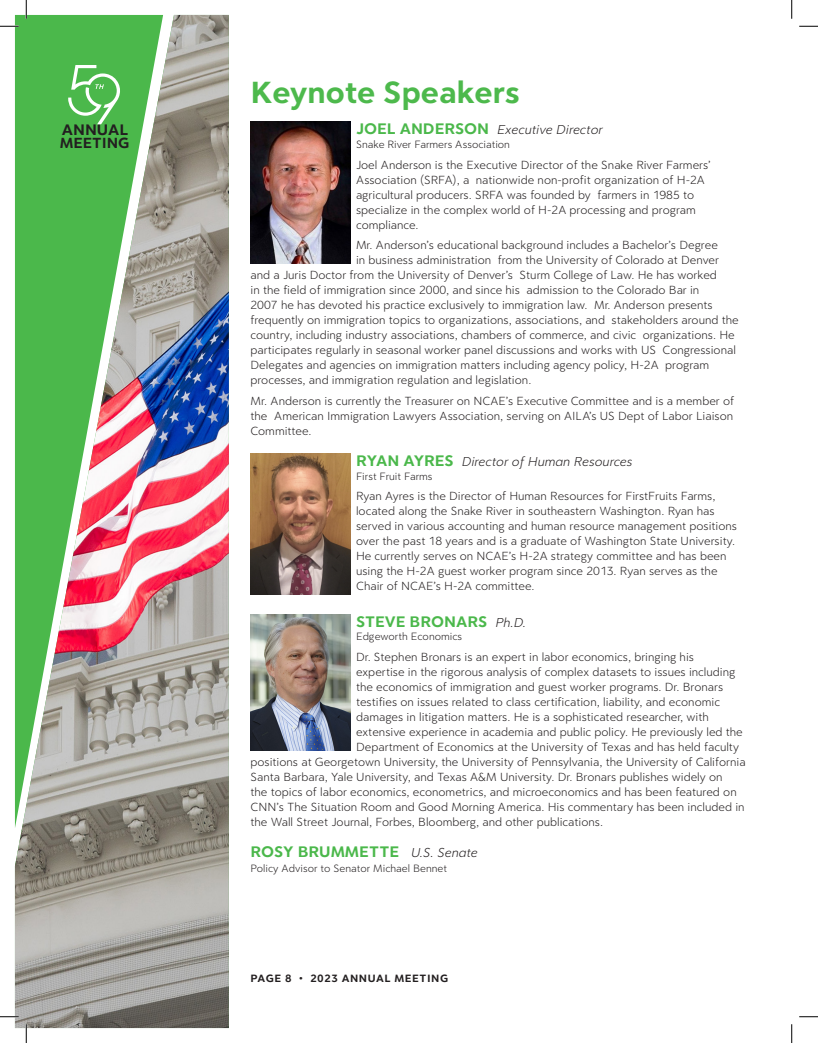
<style>
.page{position:relative;width:818px;height:1043px;background:#fff}
.page>*{position:absolute;margin:0;border:0;box-sizing:border-box;transform-origin:0 0}
.t1{font:700 32.5px "Clarika Pro Grot";color:#4db94c}
.t2{font:700 16.25px "Clarika Pro Grot";color:#4bb84b}
.t3{font:700 16.25px "Clarika Pro Grot";color:#231f20}
.t4{font:700 15.62px "Clarika Pro Grot";color:#231f20}
.t5{font:italic 300 13.75px "Clarika Pro Grot";color:#231f20}
.t6{font:300 12.5px/15px "Clarika Pro Grot";color:#231f20}
.t7{font:300 11.25px "Clarika Pro Grot";color:#231f20}
.t8{font:700 11.25px "Clarika Pro Grot";letter-spacing:.05em;color:#231f20}
.s1{font-weight:700;font-style:normal;font-size:16.25px;color:#4bb84b}
.s2{font-weight:300;font-style:italic;font-size:13.75px;color:#231f20}
</style>
<div class="page">
<img style="left:250px;top:122px;width:100px;height:141px">
<img style="left:250px;top:453px;width:100px;height:141px">
<img style="left:250px;top:614px;width:100px;height:136px">
<img style="left:15px;top:15px;width:214px;height:1013px">
<svg style="left:68px;top:65px;width:52px;height:59px"></svg>
<svg style="left:0;top:25px;width:19px;height:2px"></svg>
<svg style="left:799px;top:25px;width:19px;height:2px"></svg>
<svg style="left:0;top:1015px;width:19px;height:2px"></svg>
<svg style="left:799px;top:1016px;width:19px;height:1px"></svg>
<svg style="left:25px;top:0;width:2px;height:19px"></svg>
<svg style="left:25px;top:1024px;width:2px;height:18px"></svg>
<svg style="left:791px;top:0;width:1px;height:19px"></svg>
<svg style="left:791px;top:1024px;width:1px;height:18px"></svg>
<p class="t3" style="left:62px;top:120px;width:68px">ANNUAL</p>
<p class="t4" style="left:60px;top:133px;width:71px">MEETING</p>
<p class="t1" style="left:250px;top:72px;width:271px">Keynote Speakers</p>
<p class="t5" style="left:356px;top:121px;width:248px"><span class="s1">JOEL ANDERSON</span> Executive Director</p>
<p class="t7" style="left:356px;top:137px;width:155px">Snake River Farmers Association</p>
<p class="t6" style="left:356px;top:157px;width:356px">Joel Anderson is the Executive Director of the Snake River Farmers’ Association (SRFA), a nationwide non-profit organization of H-2A agricultural producers. SRFA was founded by farmers in 1985 to specialize in the complex world of H-2A processing and program compliance.</p>
<p class="t6" style="left:356px;top:237px;width:363px">Mr. Anderson’s educational background includes a Bachelor’s Degree</p>
<p class="t6" style="left:356px;top:252px;width:364px">in business administration from the University of Colorado at Denver</p>
<p class="t6" style="left:250px;top:267px;width:468px">and a Juris Doctor from the University of Denver’s Sturm College of Law. He has worked</p>
<p class="t6" style="left:250px;top:282px;width:450px">in the field of immigration since 2000, and since his admission to the Colorado Bar in</p>
<p class="t6" style="left:250px;top:297px;width:463px">2007 he has devoted his practice exclusively to immigration law. Mr. Anderson presents</p>
<p class="t6" style="left:250px;top:312px;width:489px">frequently on immigration topics to organizations, associations, and stakeholders around the</p>
<p class="t6" style="left:250px;top:327px;width:485px">country, including industry associations, chambers of commerce, and civic organizations. He</p>
<p class="t6" style="left:250px;top:342px;width:487px">participates regularly in seasonal worker panel discussions and works with US Congressional</p>
<p class="t6" style="left:250px;top:357px;width:460px">Delegates and agencies on immigration matters including agency policy, H-2A program</p>
<p class="t6" style="left:250px;top:372px;width:282px">processes, and immigration regulation and legislation.</p>
<p class="t6" style="left:250px;top:393px;width:485px;text-align:justify">Mr. Anderson is currently the Treasurer on NCAE’s Executive Committee and is a member of the American Immigration Lawyers Association, serving on AILA’s US Dept of Labor Liaison Committee.</p>
<p class="t5" style="left:356px;top:453px;width:278px"><span class="s1">RYAN AYRES</span> Director of Human Resources</p>
<p class="t7" style="left:356px;top:469px;width:78px">First Fruit Farms</p>
<p class="t6" style="left:356px;top:488px;width:382px">Ryan Ayres is the Director of Human Resources for FirstFruits Farms, located along the Snake River in southeastern Washington. Ryan has served in various accounting and human resource management positions over the past 18 years and is a graduate of Washington State University.<br>He currently serves on NCAE’s H-2A strategy committee and has been using the H-2A guest worker program since 2013. Ryan serves as the Chair of NCAE’s H-2A committee.</p>
<p class="t2" style="left:356px;top:611px;width:172px">STEVE BRONARS <span class="s2">Ph.D.</span></p>
<p class="t7" style="left:356px;top:629px;width:108px">Edgeworth Economics</p>
<p class="t6" style="left:356px;top:649px;width:339px">Dr. Stephen Bronars is an expert in labor economics, bringing his</p>
<p class="t6" style="left:356px;top:664px;width:381px">expertise in the rigorous analysis of complex datasets to issues including</p>
<p class="t6" style="left:356px;top:679px;width:368px">the economics of immigration and guest worker programs. Dr. Bronars</p>
<p class="t6" style="left:356px;top:694px;width:365px">testifies on issues related to class certification, liability, and economic</p>
<p class="t6" style="left:356px;top:709px;width:354px">damages in litigation matters. He is a sophisticated researcher, with</p>
<p class="t6" style="left:356px;top:724px;width:388px">extensive experience in academia and public policy. He previously led the</p>
<p class="t6" style="left:356px;top:739px;width:384px">Department of Economics at the University of Texas and has held faculty</p>
<p class="t6" style="left:250px;top:754px;width:496px">positions at Georgetown University, the University of Pennsylvania, the University of California</p>
<p class="t6" style="left:250px;top:769px;width:473px">Santa Barbara, Yale University, and Texas A&amp;M University. Dr. Bronars publishes widely on</p>
<p class="t6" style="left:250px;top:784px;width:487px">the topics of labor economics, econometrics, and microeconomics and has been featured on</p>
<p class="t6" style="left:250px;top:799px;width:495px">CNN’s The Situation Room and Good Morning America. His commentary has been included in</p>
<p class="t6" style="left:250px;top:814px;width:354px">the Wall Street Journal, Forbes, Bloomberg, and other publications.</p>
<p class="t2" style="left:250px;top:841px;width:229px">ROSY BRUMMETTE <span class="s2">U.S. Senate</span></p>
<p class="t7" style="left:250px;top:861px;width:198px">Policy Advisor to Senator Michael Bennet</p>
<p class="t8" style="left:250px;top:971px;width:199px">PAGE 8 • 2023 ANNUAL MEETING</p>
</div>
